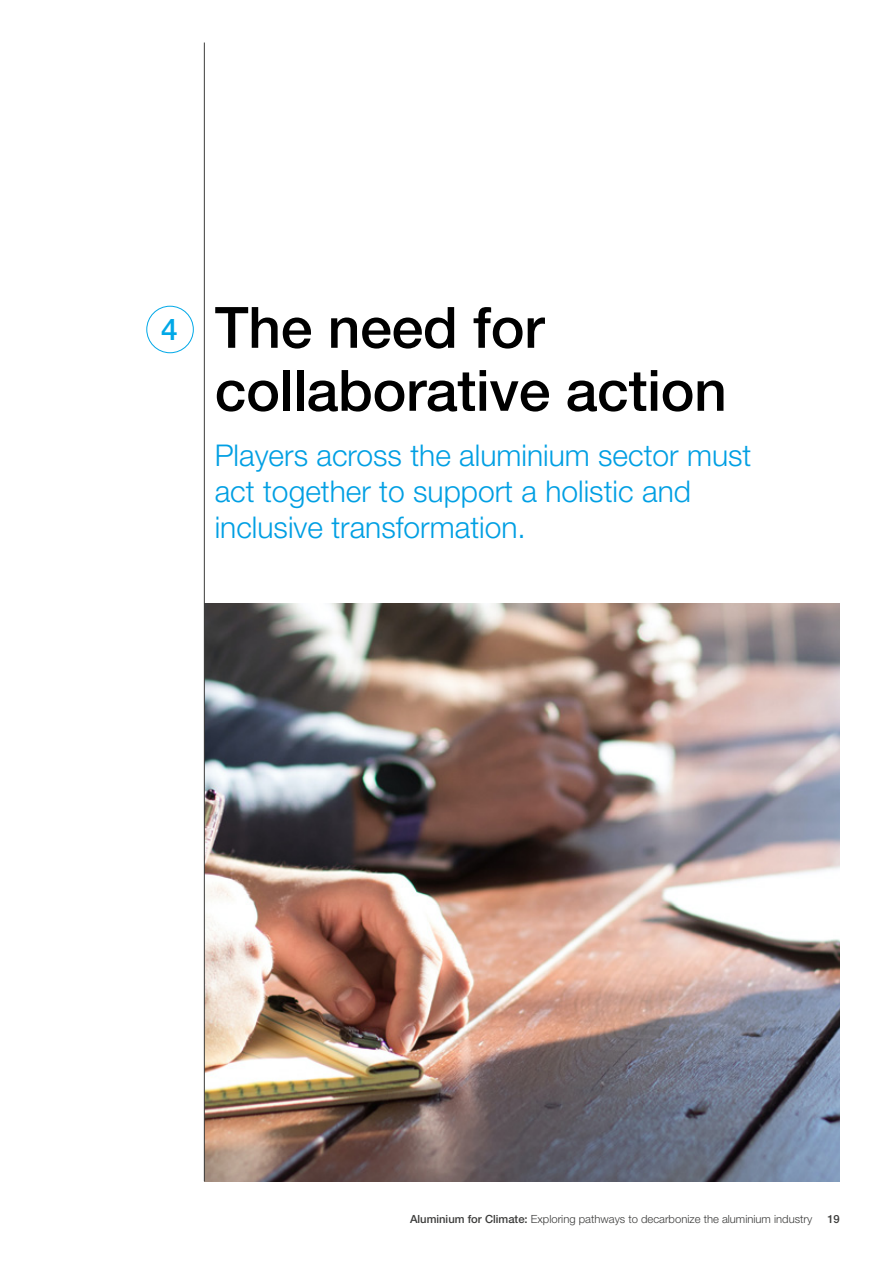
<style>
.page{position:relative;width:893px;height:1263px;background:#fff}
.page>*{position:absolute;margin:0;border:0;box-sizing:border-box;transform-origin:0 0}
.t1{font:500 57px/63px "Helvetica Neue LT Pro";letter-spacing:-.005em;color:#000}
.t2{font:300 30px/36px "Helvetica Neue LT Pro";color:#009fe3}
.t3{font:500 30px "Helvetica Neue LT Pro";color:#00a8e7}
.t4{font:300 11.25px "Helvetica Neue LT Pro";color:#3c3c3b}
.t5{font:500 11.25px "Helvetica Neue LT Pro";color:#3c3c3b}
.s1{font-weight:500}
</style>
<div class="page">
<img style="left:205px;top:604px;width:635px;height:577px">
<div style="left:147px;top:306px;width:47px;height:47px;border:1px solid #00a8e7;border-radius:50%"></div>
<hr style="left:204px;top:43px;width:1px;height:1138px;background:#3c3c3b">
<p class="t3" style="left:161px;top:311px;width:18px">4</p>
<h1 class="t1" style="left:215px;top:295px;width:514px">The need for collaborative action</h1>
<p class="t2" style="left:215px;top:436px;width:538px">Players across the aluminium sector must act together to support a holistic and inclusive transformation.</p>
<p class="t4" style="left:410px;top:1212px;width:404px"><span class="s1">Aluminium for Climate:</span> Exploring pathways to decarbonize the aluminium industry</p>
<p class="t5" style="left:827px;top:1212px;width:14px">19</p>
</div>
